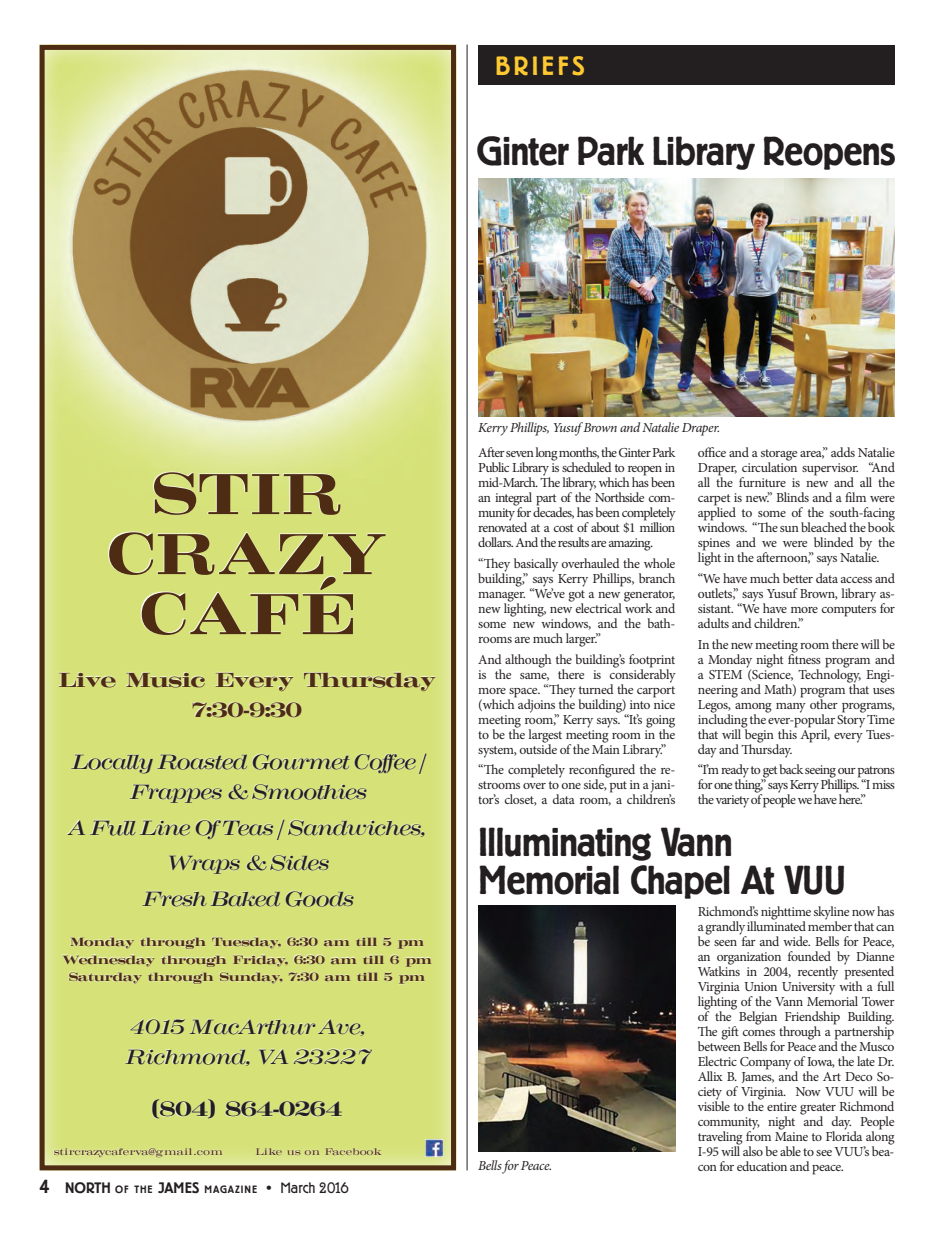
<style>
.page{position:relative;width:940px;height:1238px;background:#fff}
.page>*{position:absolute;margin:0;border:0;box-sizing:border-box;transform-origin:0 0}
.t1{font:60px/60px "Craw Bld";letter-spacing:.05em;color:#4e2b13;text-align:center}
.t2{font:500 40px/37.5px "Berliner Grotesk";letter-spacing:-.025em;color:#231f20}
.t3{font:500 26.25px "Berliner Grotesk";letter-spacing:.12em;color:#fec930}
.t4{font:21.25px/30px "Craw Itlic";letter-spacing:-.025em;color:#231f20;text-align:center}
.t5{font:21.25px/30px "Craw Bld";color:#4e2b13;text-align:center}
.t6{font:21.25px "Craw Bld";color:#231f20}
.t7{font:13.75px/15px "Minion Pro";letter-spacing:-.03em;color:#231f20;text-align:justify}
.t8{font:italic 13.75px "Minion Pro";letter-spacing:-.035em;color:#231f20}
.t9{font:12.5px/17.5px "Craw Bld";color:#4e2b13;text-align:center}
.t10{font:500 10.5px "Berliner Grotesk";color:#231f20}
.t11{font:10px "Craw";color:#4e2b13}
.s1{font-size:18.75px}
.s2{font-size:15px}
.s3{font-weight:300;font-size:15px}
</style>
<div class="page">
<div style="left:478px;top:45px;width:417px;height:39px;background:#231f20"></div>
<img style="left:478px;top:179px;width:417px;height:237px">
<img style="left:478px;top:906px;width:197px;height:245px">
<hr style="left:467px;top:44px;width:1px;height:1126px;background:#231f20">
<svg style="left:39px;top:44px;width:417px;height:1126px;background:#c3ba80"></svg>
<svg style="left:53px;top:471px;width:382px;height:685px;background:#dae485"></svg>
<img style="left:425px;top:1139px;width:17px;height:17px">
<div style="left:40px;top:45px;width:416px;height:1125px;border:5px solid #4e2b13"></div>
<p class="t3" style="left:495px;top:51px;width:91px">BRIEFS</p>
<p class="t2" style="left:476px;top:134px;width:421px">Ginter Park Library Reopens</p>
<p class="t1" style="left:108px;top:469px;width:279px">STIR<br>CRAZY<br>CAFÉ</p>
<p class="t5" style="left:59px;top:666px;width:378px">Live Music Every Thursday<br>7:30-9:30</p>
<p class="t4" style="left:70px;top:749px;width:356px">Locally Roasted Gourmet Coffee /<br>Frappes &amp; Smoothies</p>
<p class="t4" style="left:68px;top:814px;width:360px">A Full Line Of Teas / Sandwiches,</p>
<p class="t4" style="left:166px;top:850px;width:164px">Wraps &amp; Sides</p>
<p class="t4" style="left:141px;top:885px;width:213px">Fresh Baked Goods</p>
<p class="t9" style="left:62px;top:934px;width:371px">Monday through Tuesday, 6:30 am till 5 pm<br>Wednesday through Friday, 6:30 am till 6 pm<br>Saturday through Sunday, 7:30 am till 5 pm</p>
<p class="t4" style="left:124px;top:1013px;width:247px;text-align:left">4015 MacArthur Ave,<br>Richmond, VA 23227</p>
<p class="t6" style="left:152px;top:1095px;width:191px">(804) 864-0264</p>
<p class="t11" style="left:54px;top:1145px;width:170px">stircrazycaferva@gmail.com</p>
<p class="t11" style="left:255px;top:1145px;width:128px">Like us on Facebook</p>
<p class="t10" style="left:40px;top:1183px;width:311px"><span class="s1">4</span> <span class="s2">NORTH</span> OF TH E <span class="s2">JAMES</span> MAGAZIN E <span class="s2">•</span> <span class="s3">March 2016</span></p>
<p class="t8" style="left:478px;top:418px;width:243px">Kerry Phillips, Yusuf Brown and Natalie Draper.</p>
<p class="t7" style="left:478px;top:445px;width:199px">After seven long months, the Ginter Park Public Library is scheduled to reopen in mid-March. The library, which has been an integral part of the Northside com&shy;munity for decades, has been completely renovated at a cost of about $1 million dollars. And the results are amazing.</p>
<p class="t7" style="left:478px;top:556px;width:198px">“They basically overhauled the whole building,” says Kerry Phillips, branch manager. “We’ve got a new generator, new lighting, new electrical work and some new windows, and the bath&shy;rooms are much larger.”</p>
<p class="t7" style="left:478px;top:651px;width:198px">And although the building’s footprint is the same, there is considerably more space. “They turned the carport (which adjoins the building) into nice meeting room,” Kerry says. “It’s going to be the largest meeting room in the system, outside of the Main Library.”</p>
<p class="t7" style="left:478px;top:762px;width:198px">“The completely reconfigured the re&shy;strooms over to one side, put in a jani&shy;tor’s closet, a data room, a children’s</p>
<p class="t7" style="left:698px;top:445px;width:199px">office and a storage area,” adds Natalie Draper, circulation supervisor. “And all the furniture is new and all the carpet is new.” Blinds and a film were applied to some of the south-facing windows. “The sun bleached the book spines and we were blinded by the light in the afternoon,” says Natalie.</p>
<p class="t7" style="left:698px;top:571px;width:199px">“We have much better data access and outlets,” says Yusuf Brown, library as&shy;sistant. “We have more computers for adults and children.”</p>
<p class="t7" style="left:698px;top:636px;width:199px">In the new meeting room there will be a Monday night fitness program and a STEM (Science, Technology, Engi&shy;neering and Math) program that uses Legos, among many other programs, including the ever-popular Story Time that will begin this April, every Tues&shy;day and Thursday.</p>
<p class="t7" style="left:698px;top:762px;width:198px">“I’m ready to get back seeing our patrons for one thing,” says Kerry Phillips. “I miss the variety of people we have here.”</p>
<p class="t2" style="left:478px;top:825px;width:369px">Illuminating Vann<br>Memorial Chapel At VUU</p>
<p class="t8" style="left:478px;top:1156px;width:76px">Bells for Peace.</p>
<p class="t7" style="left:697px;top:904px;width:198px">Richmond’s nighttime skyline now has a grandly illuminated member that can be seen far and wide. Bells for Peace, an organization founded by Dianne Watkins in 2004, recently presented Virginia Union University with a full lighting of the Vann Memorial Tower of the Belgian Friendship Building.<br>The gift comes through a partnership between Bells for Peace and the Musco Electric Company of Iowa, the late Dr.<br>Allix B. James, and the Art Deco So&shy;ciety of Virginia. Now VUU will be visible to the entire greater Richmond community, night and day. People traveling from Maine to Florida along I-95 will also be able to see VUU’s bea&shy;con for education and peace.</p>
</div>
